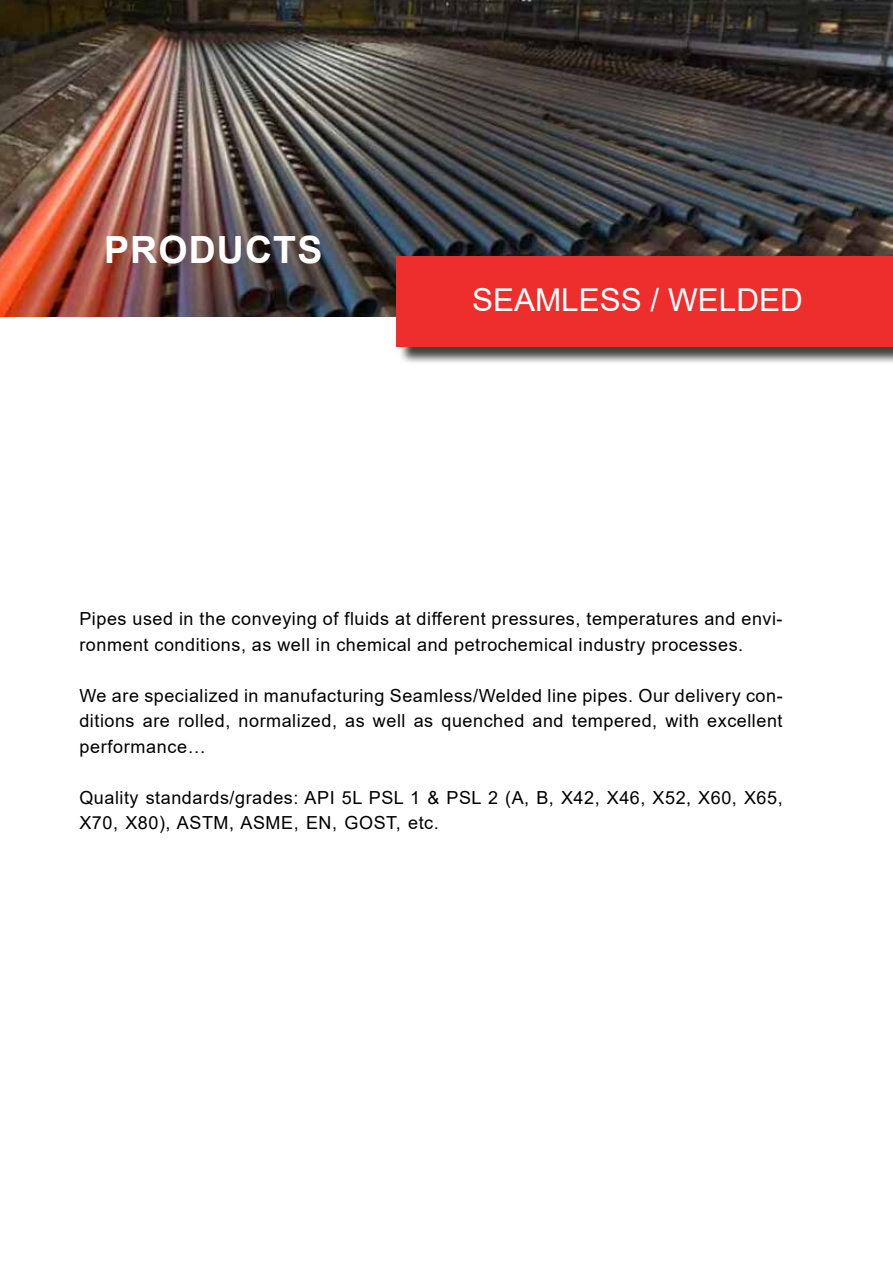
<style>
.page{position:relative;width:893px;height:1263px;background:#fff}
.page>*{position:absolute;margin:0;border:0;box-sizing:border-box;transform-origin:0 0}
.t1{font:700 37.5px "Arial";letter-spacing:.03em;color:#fff}
.t2{font:31.5px "Arial";color:#fff}
.t3{font:18px/25.5px "Arial";letter-spacing:.03em;color:#000}
</style>
<div class="page">
<img style="left:0;top:0;width:893px;height:317px">
<div style="left:398px;top:258px;width:495px;height:107px;background:#000;opacity:.75"></div>
<div style="left:396px;top:256px;width:496px;height:91px;background:#ee2d2d"></div>
<h1 class="t1" style="left:104px;top:223px;width:220px">PRODUCTS</h1>
<h2 class="t2" style="left:472px;top:278px;width:332px">SEAMLESS / WELDED</h2>
<p class="t3" style="left:79px;top:606px;width:705px">Pipes used in the conveying of fluids at different pressures, temperatures and envi&shy;ronment conditions, as well in chemical and petrochemical industry processes.</p>
<p class="t3" style="left:79px;top:682px;width:705px;text-align:justify">We are specialized in manufacturing Seamless/Welded line pipes. Our delivery con&shy;ditions are rolled, normalized, as well as quenched and tempered, with excellent performance…</p>
<p class="t3" style="left:79px;top:784px;width:705px">Quality standards/grades: API 5L PSL 1 &amp; PSL 2 (A, B, X42, X46, X52, X60, X65,<br>X70, X80), ASTM, ASME, EN, GOST, etc.</p>
</div>
